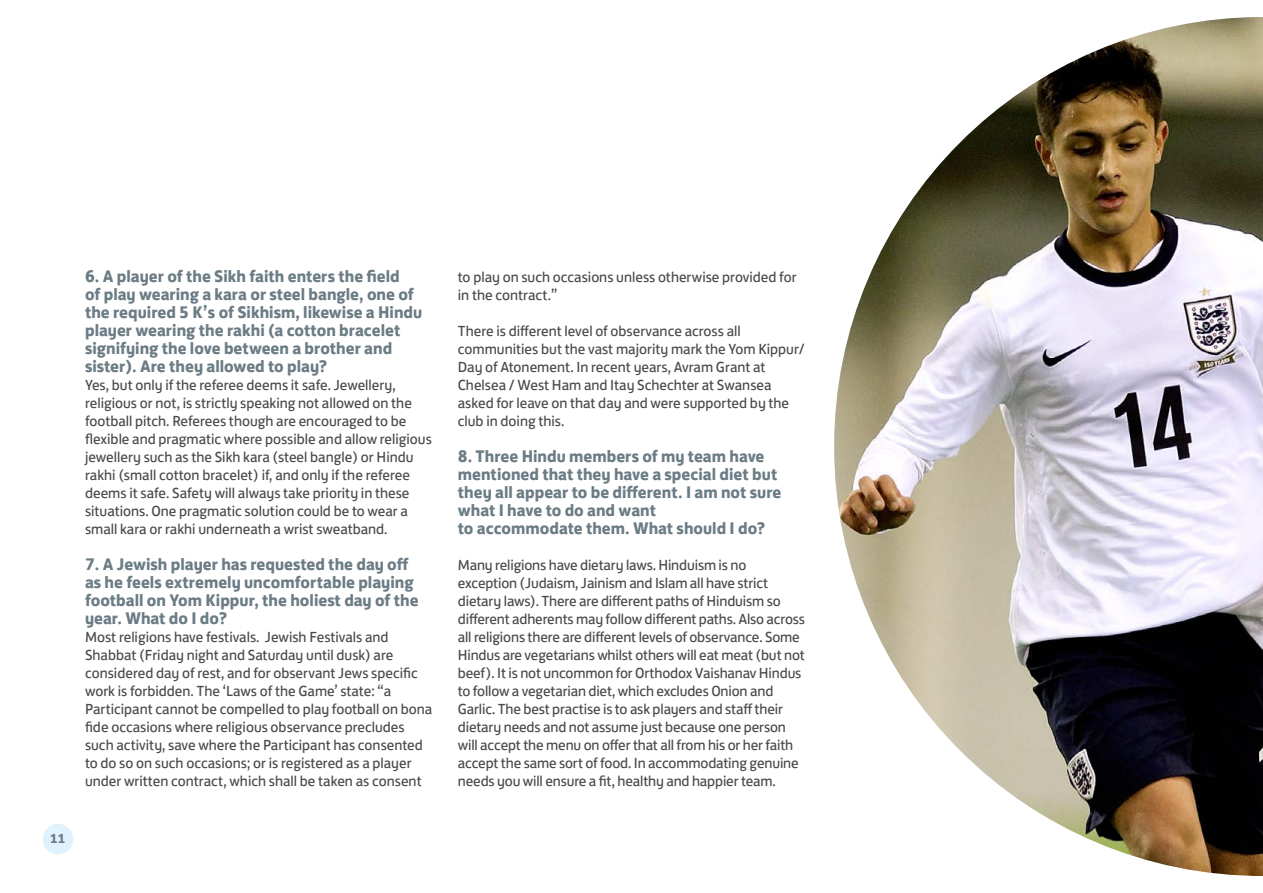
<style>
.page{position:relative;width:1263px;height:893px;background:#fff}
.page>*{position:absolute;margin:0;border:0;box-sizing:border-box;transform-origin:0 0}
.t1{font:700 17.25px/18px "FS Jack";color:#6b7c85}
.t2{font:15px/18px "FS Jack";color:#4a4a49}
.t3{font:700 13.5px "FS Jack";color:#6b7c85}
</style>
<div class="page">
<img style="left:834px;top:17px;width:429px;height:859px">
<div style="left:43px;top:824px;width:30px;height:30px;background:#dff2fd;border-radius:50%"></div>
<p class="t3" style="left:50px;top:827px;width:17px">11</p>
<p class="t1" style="left:85px;top:266px;width:339px">6. A player of the Sikh faith enters the field<br>of play wearing a kara or steel bangle, one of the required 5 K’s of Sikhism, likewise a Hindu player wearing the rakhi (a cotton bracelet signifying the love between a brother and sister). Are they allowed to play?</p>
<p class="t2" style="left:85px;top:375px;width:348px">Yes, but only if the referee deems it safe. Jewellery, religious or not, is strictly speaking not allowed on the football pitch. Referees though are encouraged to be flexible and pragmatic where possible and allow religious jewellery such as the Sikh kara (steel bangle) or Hindu rakhi (small cotton bracelet) if, and only if the referee deems it safe. Safety will always take priority in these situations. One pragmatic solution could be to wear a small kara or rakhi underneath a wrist sweatband.</p>
<p class="t1" style="left:85px;top:554px;width:335px">7. A Jewish player has requested the day off as he feels extremely uncomfortable playing football on Yom Kippur, the holiest day of the year. What do I do?</p>
<p class="t2" style="left:85px;top:627px;width:349px">Most religions have festivals. Jewish Festivals and Shabbat (Friday night and Saturday until dusk) are considered day of rest, and for observant Jews specific work is forbidden. The ‘Laws of the Game’ state: “a Participant cannot be compelled to play football on bona fide occasions where religious observance precludes such activity, save where the Participant has consented to do so on such occasions; or is registered as a player under written contract, which shall be taken as consent</p>
<p class="t2" style="left:458px;top:267px;width:340px">to play on such occasions unless otherwise provided for in the contract.”</p>
<p class="t2" style="left:458px;top:321px;width:348px">There is different level of observance across all communities but the vast majority mark the Yom Kippur/ Day of Atonement. In recent years, Avram Grant at Chelsea / West Ham and Itay Schechter at Swansea asked for leave on that day and were supported by the club in doing this.</p>
<p class="t1" style="left:458px;top:446px;width:325px">8. Three Hindu members of my team have mentioned that they have a special diet but they all appear to be different. I am not sure what I have to do and want<br>to accommodate them. What should I do?</p>
<p class="t2" style="left:458px;top:555px;width:349px">Many religions have dietary laws. Hinduism is no exception (Judaism, Jainism and Islam all have strict dietary laws). There are different paths of Hinduism so different adherents may follow different paths. Also across all religions there are different levels of observance. Some Hindus are vegetarians whilst others will eat meat (but not beef). It is not uncommon for Orthodox Vaishanav Hindus to follow a vegetarian diet, which excludes Onion and Garlic. The best practise is to ask players and staff their dietary needs and not assume just because one person will accept the menu on offer that all from his or her faith accept the same sort of food. In accommodating genuine needs you will ensure a fit, healthy and happier team.</p>
</div>
